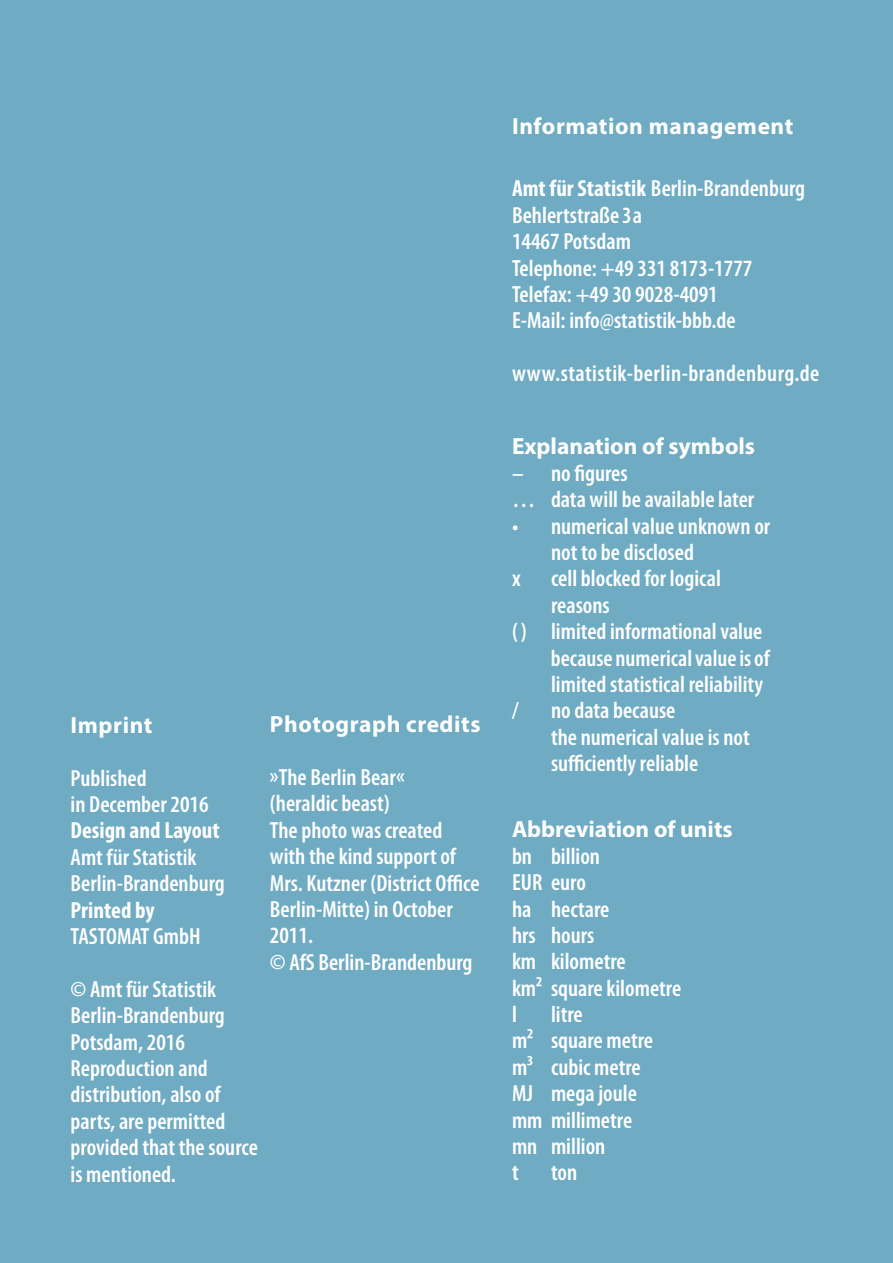
<style>
.page{position:relative;width:893px;height:1263px;background:#6fabc3}
.page>*{position:absolute;margin:0;border:0;box-sizing:border-box;transform-origin:0 0}
.t1{font:600 condensed 23.4px/26.4px "Myriad Pro";color:#fff}
.t2{font:700 23.4px "Myriad Pro";letter-spacing:.015em;color:#fff}
.t3{font:600 condensed 23.4px "Myriad Pro";letter-spacing:.02em;color:#fff}
.t4{font:700 condensed 23.4px "Myriad Pro";color:#fff}
.s1{font-weight:700}
</style>
<div class="page">
<p class="t2" style="left:71px;top:710px;width:83px">Imprint</p>
<p class="t1" style="left:71px;top:764px;width:140px">Published<br>in December 2016</p>
<p class="t4" style="left:71px;top:816px;width:151px">Design and Layout</p>
<p class="t1" style="left:71px;top:843px;width:156px">Amt für Statistik<br>Berlin-Brandenburg</p>
<p class="t4" style="left:71px;top:895px;width:86px">Printed by</p>
<p class="t1" style="left:71px;top:923px;width:131px">TASTOMAT GmbH</p>
<p class="t1" style="left:71px;top:975px;width:189px">© Amt für Statistik<br>Berlin-Brandenburg<br>Potsdam, 2016<br>Reproduction and distribution, also of parts, are permitted provided that the source is mentioned.</p>
<p class="t2" style="left:270px;top:709px;width:212px">Photograph credits</p>
<p class="t1" style="left:270px;top:764px;width:211px">»The Berlin Bear«<br>(heraldic beast)<br>The photo was created with the kind support of<br>Mrs. Kutzner (District Office<br>Berlin-Mitte) in October<br>2011.<br>© AfS Berlin-Brandenburg</p>
<p class="t2" style="left:512px;top:111px;width:283px">Information management</p>
<p class="t1" style="left:512px;top:175px;width:295px"><span class="s1">Amt für Statistik</span> Berlin-Brandenburg<br>Behlertstraße 3a<br>14467 Potsdam<br>Telephone: +49 331 8173-1777<br>Telefax: +49 30 9028-4091<br>E-Mail: info@statistik-bbb.de</p>
<p class="t3" style="left:512px;top:359px;width:309px">www.statistik-berlin-brandenburg.de</p>
<p class="t2" style="left:512px;top:431px;width:245px">Explanation of symbols</p>
<p class="t1" style="left:512px;top:459px;width:244px">– no figures<br>… data will be available later</p>
<p class="t1" style="left:512px;top:512px;width:260px">• numerical value unknown or</p>
<p class="t1" style="left:551px;top:539px;width:144px">not to be disclosed</p>
<p class="t1" style="left:512px;top:565px;width:10px">x</p>
<p class="t1" style="left:551px;top:565px;width:171px">cell blocked for logical</p>
<p class="t1" style="left:551px;top:591px;width:60px">reasons</p>
<p class="t1" style="left:512px;top:618px;width:252px">() limited informational value</p>
<p class="t1" style="left:551px;top:644px;width:220px">because numerical value is of</p>
<p class="t1" style="left:551px;top:671px;width:214px">limited statistical reliability</p>
<p class="t1" style="left:512px;top:697px;width:8px">/</p>
<p class="t1" style="left:551px;top:697px;width:200px">no data because<br>the numerical value is not sufficiently reliable</p>
<p class="t2" style="left:512px;top:814px;width:222px">Abbreviation of units</p>
<p class="t1" style="left:512px;top:842px;width:171px">bn billion<br>EUR euro<br>ha hectare<br>hrs hours<br>km kilometre<br>km² square kilometre l</p>
<p class="t1" style="left:512px;top:1001px;width:143px;text-indent:39px">litre<br>m² square metre m³ cubic metre<br>MJ mega joule mm millimetre mn million<br>t</p>
<p class="t1" style="left:551px;top:1159px;width:28px">ton</p>
</div>
